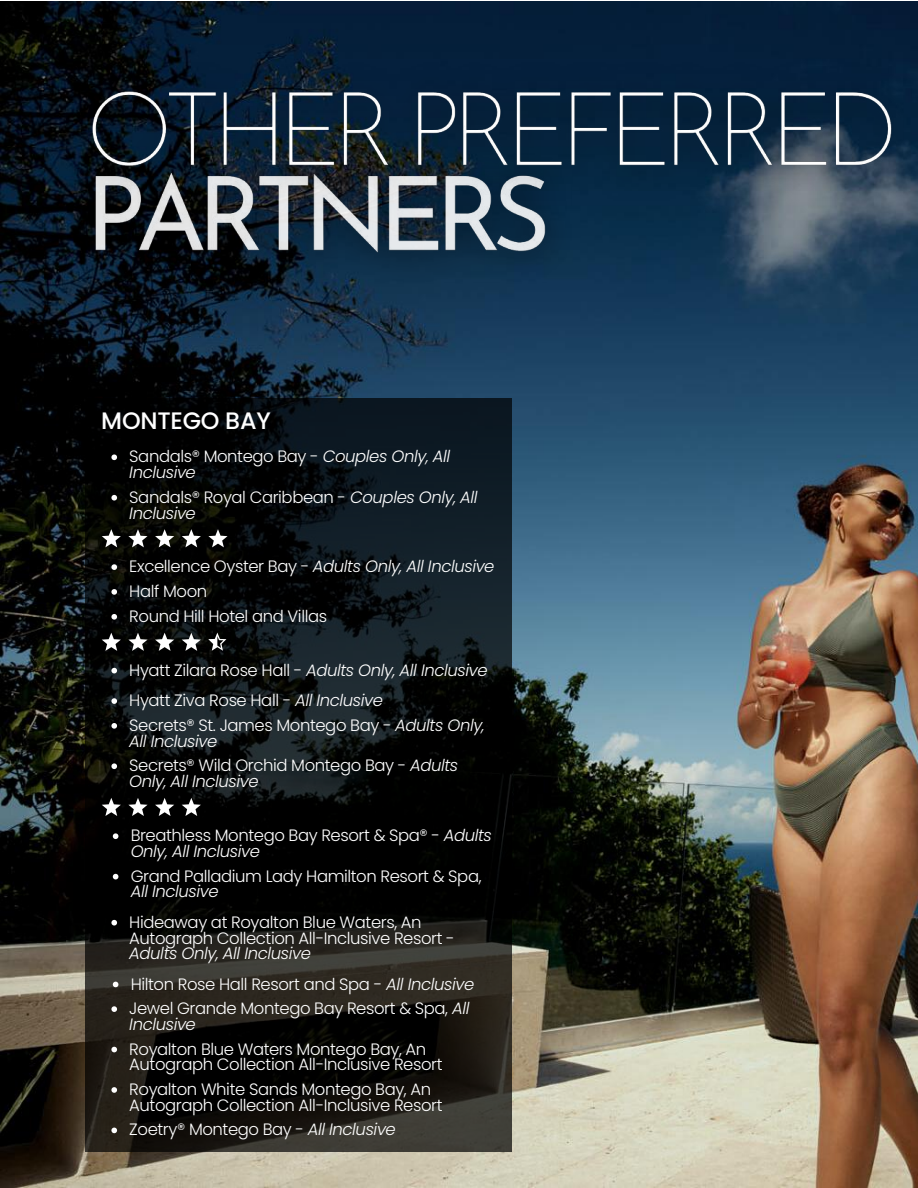
<style>
.page{position:relative;width:918px;height:1188px;background:#fff}
.page>*{position:absolute;margin:0;border:0;box-sizing:border-box;transform-origin:0 0}
.t1{font:500 23.85px "Poppins";letter-spacing:-.01em;color:#fff}
.t2{font:300 16.5px/15.8px "Poppins";letter-spacing:-.025em;color:#fff}
.t3{font:italic 300 16.5px/15.8px "Poppins";letter-spacing:-.025em;color:#fff}
.s1{font-style:normal}
.s2{font-style:italic}
</style>
<div class="page">
<img style="left:0;top:1px;width:918px;height:1187px">
<img style="left:51px;top:214px;width:540px;height:88px">
<img style="left:48px;top:51px;width:870px;height:163px">
<svg style="left:85px;top:398px;width:426px;height:753px;background:#0f1111"></svg>
<svg style="left:102px;top:529px;width:19px;height:18px"></svg>
<svg style="left:128px;top:529px;width:20px;height:18px"></svg>
<svg style="left:155px;top:529px;width:19px;height:18px"></svg>
<svg style="left:182px;top:529px;width:19px;height:18px"></svg>
<svg style="left:208px;top:529px;width:20px;height:18px"></svg>
<svg style="left:102px;top:633px;width:19px;height:18px"></svg>
<svg style="left:128px;top:633px;width:20px;height:18px"></svg>
<svg style="left:155px;top:633px;width:19px;height:18px"></svg>
<svg style="left:182px;top:633px;width:19px;height:18px"></svg>
<svg style="left:208px;top:633px;width:18px;height:18px"></svg>
<svg style="left:102px;top:798px;width:19px;height:18px"></svg>
<svg style="left:128px;top:798px;width:20px;height:18px"></svg>
<svg style="left:155px;top:798px;width:19px;height:18px"></svg>
<svg style="left:182px;top:798px;width:19px;height:18px"></svg>
<svg style="left:111px;top:564px;width:6px;height:6px"></svg>
<svg style="left:111px;top:589px;width:6px;height:6px"></svg>
<svg style="left:111px;top:668px;width:6px;height:5px"></svg>
<svg style="left:111px;top:698px;width:6px;height:6px"></svg>
<svg style="left:111px;top:723px;width:6px;height:6px"></svg>
<svg style="left:111px;top:763px;width:6px;height:6px"></svg>
<svg style="left:113px;top:833px;width:5px;height:6px"></svg>
<svg style="left:113px;top:874px;width:5px;height:5px"></svg>
<svg style="left:113px;top:982px;width:5px;height:5px"></svg>
<svg style="left:111px;top:1006px;width:6px;height:6px"></svg>
<svg style="left:111px;top:1047px;width:6px;height:5px"></svg>
<svg style="left:111px;top:1087px;width:6px;height:6px"></svg>
<svg style="left:111px;top:1128px;width:6px;height:5px"></svg>
<svg style="left:111px;top:454px;width:6px;height:6px"></svg>
<svg style="left:111px;top:495px;width:6px;height:6px"></svg>
<svg style="left:111px;top:614px;width:6px;height:6px"></svg>
<svg style="left:111px;top:920px;width:6px;height:6px"></svg>
<h1 class="t1" style="left:101px;top:404px;width:171px">MONTEGO BAY</h1>
<p class="t3" style="left:129px;top:449px;width:323px"><span class="s1">Sandals® Montego Bay -</span> Couples Only, All<br>Inclusive</p>
<p class="t3" style="left:129px;top:489px;width:350px"><span class="s1">Sandals® Royal Caribbean -</span> Couples Only, All<br>Inclusive</p>
<p class="t2" style="left:129px;top:554px;width:367px;line-height:24.8px">Excellence Oyster Bay - <span class="s2">Adults Only, All Inclusive<br></span>Half Moon</p>
<p class="t2" style="left:129px;top:608px;width:199px">Round Hill Hotel and Villas</p>
<p class="t2" style="left:129px;top:655px;width:360px;line-height:30.5px">Hyatt Zilara Rose Hall - <span class="s2">Adults Only, All Inclusive<br></span>Hyatt Ziva Rose Hall - <span class="s2">All Inclusive</span></p>
<p class="t2" style="left:129px;top:717px;width:357px">Secrets® St. James Montego Bay - <span class="s2">Adults Only,<br>All Inclusive</span></p>
<p class="t2" style="left:129px;top:758px;width:330px">Secrets® Wild Orchid Montego Bay - <span class="s2">Adults<br>Only, All Inclusive</span></p>
<p class="t2" style="left:131px;top:828px;width:363px">Breathless Montego Bay Resort &amp; Spa® - <span class="s2">Adults<br>Only, All Inclusive</span></p>
<p class="t2" style="left:131px;top:868px;width:352px">Grand Palladium Lady Hamilton Resort &amp; Spa,</p>
<p class="t3" style="left:131px;top:884px;width:90px">All Inclusive</p>
<p class="t2" style="left:129px;top:914px;width:327px">Hideaway at Royalton Blue Waters, An<br>Autograph Collection All-Inclusive Resort -</p>
<p class="t3" style="left:129px;top:946px;width:183px">Adults Only, All Inclusive</p>
<p class="t2" style="left:129px;top:971px;width:346px;line-height:24.6px">Hilton Rose Hall Resort and Spa - <span class="s2">All Inclusive<br></span>Jewel Grande Montego Bay Resort &amp; Spa, <span class="s2">All</span></p>
<p class="t3" style="left:129px;top:1016px;width:68px">Inclusive</p>
<p class="t2" style="left:129px;top:1041px;width:315px">Royalton Blue Waters Montego Bay, An<br>Autograph Collection All-Inclusive Resort</p>
<p class="t2" style="left:129px;top:1081px;width:315px">Royalton White Sands Montego Bay, An<br>Autograph Collection All-Inclusive Resort</p>
<p class="t2" style="left:129px;top:1122px;width:268px">Zoetry® Montego Bay - <span class="s2">All Inclusive</span></p>
</div>
